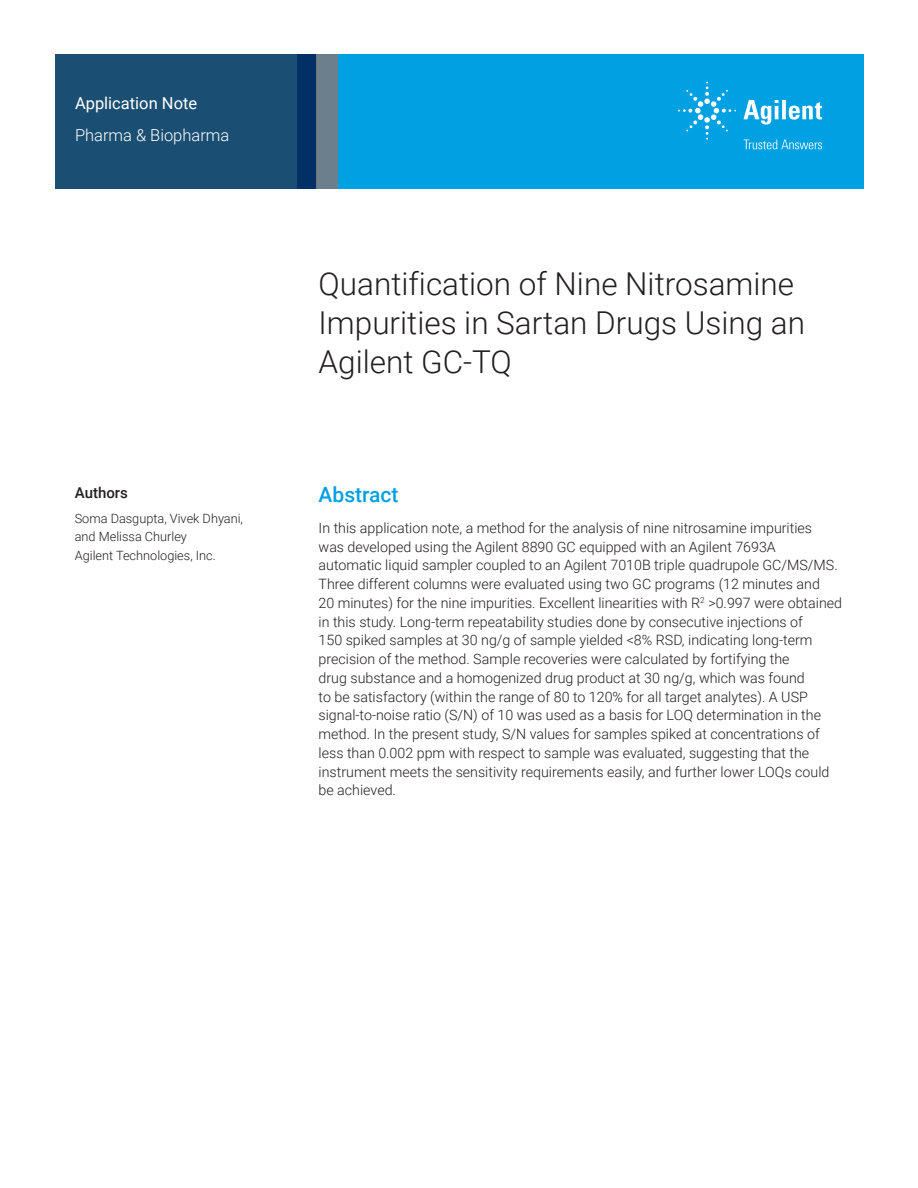
<style>
.page{position:relative;width:918px;height:1188px;background:#fff}
.page>*{position:absolute;margin:0;border:0;box-sizing:border-box;transform-origin:0 0}
.t1{font:300 31.5px/39px "Roboto";color:#231f20}
.Header_1{font:500 21px "Roboto";color:#00a1e3}
.Area_Identifier{font:300 16.5px "Roboto";color:#fff}
.Doctype{font:16.5px "Roboto";color:#fff}
.DATA_author_title{font:500 15px "Roboto";color:#231f20}
.Text{font:300 14.25px/18.8px "Roboto";color:#231f20}
.DATA_author_name___i{font:300 12.75px/18.8px "Roboto";color:#231f20}
</style>
<div class="page">
<div style="left:297px;top:54px;width:567px;height:135px;background:#00a1e3"></div>
<svg style="left:55px;top:54px;width:261px;height:135px;background:#184b71"></svg>
<div style="left:316px;top:54px;width:22px;height:135px;background:#6b808c"></div>
<svg style="left:743px;top:100px;width:79px;height:25px"></svg>
<svg style="left:678px;top:82px;width:58px;height:58px"></svg>
<svg style="left:744px;top:140px;width:78px;height:9px"></svg>
<p class="Doctype" style="left:75px;top:91px;width:124px">Application Note</p>
<p class="Area_Identifier" style="left:75px;top:124px;width:156px">Pharma &amp; Biopharma</p>
<p class="DATA_author_title" style="left:75px;top:482px;width:55px">Authors</p>
<p class="DATA_author_name___i" style="left:75px;top:508px;width:170px">Soma Dasgupta, Vivek Dhyani, and Melissa Churley<br>Agilent Technologies, Inc.</p>
<p class="t1" style="left:319px;top:263px;width:488px">Quantification of Nine Nitrosamine<br>Impurities in Sartan Drugs Using an<br>Agilent GC-TQ</p>
<p class="Header_1" style="left:319px;top:480px;width:82px">Abstract</p>
<p class="Text" style="left:319px;top:518px;width:525px">In this application note, a method for the analysis of nine nitrosamine impurities<br>was developed using the Agilent 8890 GC equipped with an Agilent 7693A automatic liquid sampler coupled to an Agilent 7010B triple quadrupole GC/MS/MS.<br>Three different columns were evaluated using two GC programs (12 minutes and<br>20 minutes) for the nine impurities. Excellent linearities with R<sup>2</sup> &gt;0.997 were obtained in this study. Long-term repeatability studies done by consecutive injections of<br>150 spiked samples at 30 ng/g of sample yielded &lt;8% RSD, indicating long-term precision of the method. Sample recoveries were calculated by fortifying the<br>drug substance and a homogenized drug product at 30 ng/g, which was found<br>to be satisfactory (within the range of 80 to 120% for all target analytes). A USP signal-to-noise ratio (S/N) of 10 was used as a basis for LOQ determination in the method. In the present study, S/N values for samples spiked at concentrations of less than 0.002 ppm with respect to sample was evaluated, suggesting that the instrument meets the sensitivity requirements easily, and further lower LOQs could be achieved.</p>
</div>
